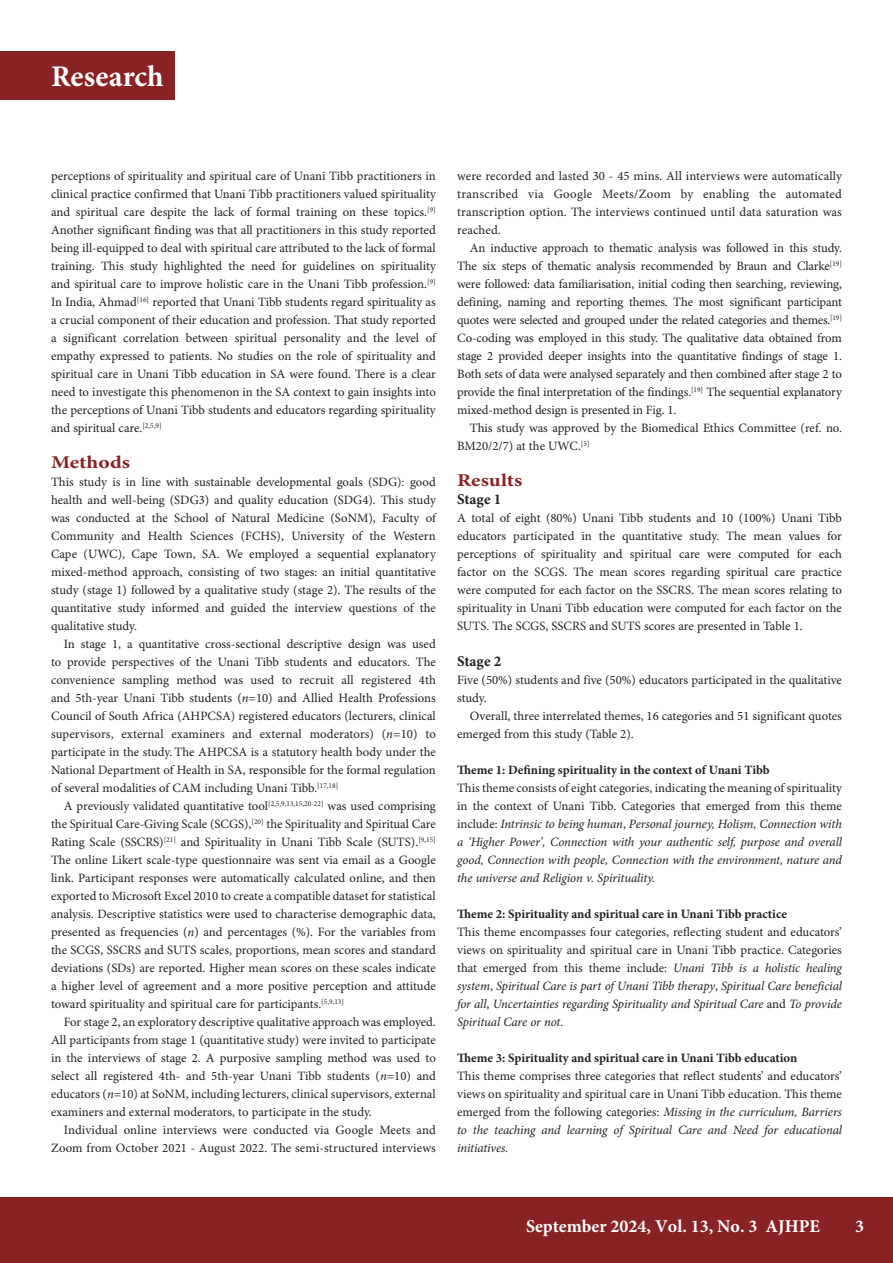
<style>
.page{position:relative;width:893px;height:1263px;background:#fff}
.page>*{position:absolute;margin:0;border:0;box-sizing:border-box;transform-origin:0 0}
.t1{font:700 30px "Minion Pro";color:#fff}
.t2{font:700 18px "Minion Pro";color:#fff}
.B_HEAD{font:700 18px "Minion Pro";color:#892225;scale:1.2 1}
.C_HEAD{font:700 15px "Minion Pro";color:#231f20}
.BODY_TEXT_INDENT{font:12.75px/18px "Minion Pro";color:#231f20;text-align:justify}
.BODY_TEXT_1ST_PARAGRAPH{font:12.75px/18px "Minion Pro";color:#231f20;text-align:justify}
.BODY_TEXT_1ST_PARAGRAPH-2{font:italic 12.75px/18px "Minion Pro";letter-spacing:-.01em;color:#231f20;text-align:justify}
.D_HEAD{font:700 12.75px "Minion Pro";letter-spacing:-.005em;color:#231f20}
.s1{font-style:italic}
.s2{font-style:normal}
</style>
<div class="page">
<div style="left:0;top:1197px;width:893px;height:66px;background:#892225"></div>
<div style="left:0;top:51px;width:174px;height:49px;background:#892225"></div>
<h1 class="t1" style="left:51px;top:56px;width:114px">Research</h1>
<p class="BODY_TEXT_INDENT" style="left:51px;top:167px;width:386px">perceptions of spirituality and spiritual care of Unani Tibb practitioners in clinical practice confirmed that Unani Tibb practitioners valued spirituality and spiritual care despite the lack of formal training on these topics.<sup>[9] </sup>Another significant finding was that all practitioners in this study reported being ill-equipped to deal with spiritual care attributed to the lack of formal training. This study highlighted the need for guidelines on spirituality and spiritual care to improve holistic care in the Unani Tibb profession.<sup>[9] </sup>In India, Ahmad<sup>[16]</sup> reported that Unani Tibb students regard spirituality as a crucial component of their education and profession. That study reported a significant correlation between spiritual personality and the level of empathy expressed to patients. No studies on the role of spirituality and spiritual care in Unani Tibb education in SA were found. There is a clear need to investigate this phenomenon in the SA context to gain insights into the perceptions of Unani Tibb students and educators regarding spirituality and spiritual care.<sup>[2,5,9]</sup></p>
<h2 class="B_HEAD" style="left:51px;top:450px;width:67px">Methods</h2>
<p class="BODY_TEXT_1ST_PARAGRAPH" style="left:51px;top:473px;width:386px">This study is in line with sustainable developmental goals (SDG): good health and well-being (SDG3) and quality education (SDG4). This study was conducted at the School of Natural Medicine (SoNM), Faculty of Community and Health Sciences (FCHS), University of the Western Cape (UWC), Cape Town, SA. We employed a sequential explanatory mixed-method approach, consisting of two stages: an initial quantitative study (stage 1) followed by a qualitative study (stage 2). The results of the quantitative study informed and guided the interview questions of the qualitative study.</p>
<p class="BODY_TEXT_INDENT" style="left:51px;top:635px;width:386px;text-indent:13px">In stage 1, a quantitative cross-sectional descriptive design was used to provide perspectives of the Unani Tibb students and educators. The convenience sampling method was used to recruit all registered 4th and 5th-year Unani Tibb students (<span class="s1">n</span>=10) and Allied Health Professions Council of South Africa (AHPCSA) registered educators (lecturers, clinical supervisors, external examiners and external moderators) (<span class="s1">n</span>=10) to participate in the study. The AHPCSA is a statutory health body under the National Department of Health in SA, responsible for the formal regulation of several modalities of CAM including Unani Tibb.<sup>[17,18]</sup></p>
<p class="BODY_TEXT_INDENT" style="left:51px;top:797px;width:386px;text-indent:13px">A previously validated quantitative tool<sup>[2,5,9,13,15,20-22]</sup> was used comprising the Spiritual Care-Giving Scale (SCGS),<sup>[20]</sup> the Spirituality and Spiritual Care Rating Scale (SSCRS)<sup>[21]</sup> and Spirituality in Unani Tibb Scale (SUTS).<sup>[9,15] </sup>The online Likert scale-type questionnaire was sent via email as a Google link. Participant responses were automatically calculated online, and then exported to Microsoft Excel 2010 to create a compatible dataset for statistical analysis. Descriptive statistics were used to characterise demographic data, presented as frequencies (<span class="s1">n</span>) and percentages (%). For the variables from the SCGS, SSCRS and SUTS scales, proportions, mean scores and standard deviations (SDs) are reported. Higher mean scores on these scales indicate a higher level of agreement and a more positive perception and attitude toward spirituality and spiritual care for participants.<sup>[5,9,13]</sup></p>
<p class="BODY_TEXT_INDENT" style="left:51px;top:1013px;width:386px;text-indent:13px">For stage 2, an exploratory descriptive qualitative approach was employed.<br>All participants from stage 1 (quantitative study) were invited to participate in the interviews of stage 2. A purposive sampling method was used to select all registered 4th- and 5th-year Unani Tibb students (<span class="s1">n</span>=10) and educators (<span class="s1">n</span>=10) at SoNM, including lecturers, clinical supervisors, external examiners and external moderators, to participate in the study.</p>
<p class="BODY_TEXT_INDENT" style="left:51px;top:1121px;width:386px;text-align:right">Individual online interviews were conducted via Google Meets and<br>Zoom from October 2021 - August 2022. The semi-structured interviews</p>
<p class="BODY_TEXT_INDENT" style="left:457px;top:167px;width:386px">were recorded and lasted 30 - 45 mins. All interviews were automatically transcribed via Google Meets/Zoom by enabling the automated transcription option. The interviews continued until data saturation was reached.</p>
<p class="BODY_TEXT_INDENT" style="left:457px;top:239px;width:386px;text-indent:13px">An inductive approach to thematic analysis was followed in this study.<br>The six steps of thematic analysis recommended by Braun and Clarke<sup>[19] </sup>were followed: data familiarisation, initial coding then searching, reviewing, defining, naming and reporting themes. The most significant participant quotes were selected and grouped under the related categories and themes.<sup>[19] </sup>Co-coding was employed in this study. The qualitative data obtained from stage 2 provided deeper insights into the quantitative findings of stage 1.<br>Both sets of data were analysed separately and then combined after stage 2 to provide the final interpretation of the findings.<sup>[19]</sup> The sequential explanatory mixed-method design is presented in Fig. 1.</p>
<p class="BODY_TEXT_INDENT" style="left:457px;top:419px;width:386px;text-indent:13px">This study was approved by the Biomedical Ethics Committee (ref. no.<br>BM20/2/7) at the UWC.<sup>[5]</sup></p>
<h2 class="B_HEAD" style="left:457px;top:468px;width:56px">Results</h2>
<h3 class="C_HEAD" style="left:457px;top:489px;width:46px">Stage 1</h3>
<p class="BODY_TEXT_1ST_PARAGRAPH" style="left:457px;top:509px;width:386px">A total of eight (80%) Unani Tibb students and 10 (100%) Unani Tibb educators participated in the quantitative study. The mean values for perceptions of spirituality and spiritual care were computed for each factor on the SCGS. The mean scores regarding spiritual care practice were computed for each factor on the SSCRS. The mean scores relating to spirituality in Unani Tibb education were computed for each factor on the SUTS. The SCGS, SSCRS and SUTS scores are presented in Table 1.</p>
<h3 class="C_HEAD" style="left:457px;top:651px;width:46px">Stage 2</h3>
<p class="BODY_TEXT_1ST_PARAGRAPH" style="left:457px;top:671px;width:386px">Five (50%) students and five (50%) educators participated in the qualitative study.</p>
<p class="BODY_TEXT_INDENT" style="left:457px;top:707px;width:386px;text-indent:13px">Overall, three interrelated themes, 16 categories and 51 significant quotes emerged from this study (Table 2).</p>
<h4 class="D_HEAD" style="left:457px;top:761px;width:314px">Theme 1: Defining spirituality in the context of Unani Tibb</h4>
<p class="BODY_TEXT_1ST_PARAGRAPH-2" style="left:457px;top:779px;width:386px"><span class="s2">This theme consists of eight categories, indicating the meaning of spirituality in the context of Unani Tibb. Categories that emerged from this theme include:</span> Intrinsic to being human<span class="s2">,</span> Personal journey, Holism, Connection with a ‘Higher Power’, Connection with your authentic self, purpose and overall good, Connection with people, Connection with the environment, nature and the universe and Religion v. Spirituality.</p>
<h4 class="D_HEAD" style="left:457px;top:905px;width:331px">Theme 2: Spirituality and spiritual care in Unani Tibb practice</h4>
<p class="BODY_TEXT_1ST_PARAGRAPH-2" style="left:457px;top:923px;width:386px"><span class="s2">This theme encompasses four categories, reflecting student and educators’ views on spirituality and spiritual care in Unani Tibb practice. Categories that emerged from this theme include:</span> Unani Tibb is a holistic healing system<span class="s2">,</span> Spiritual Care is part of Unani Tibb therapy<span class="s2">,</span> Spiritual Care beneficial for all<span class="s2">,</span> Uncertainties regarding Spirituality and Spiritual Care <span class="s2">and</span> To provide Spiritual Care or not.</p>
<h4 class="D_HEAD" style="left:457px;top:1049px;width:342px">Theme 3: Spirituality and spiritual care in Unani Tibb education</h4>
<p class="BODY_TEXT_1ST_PARAGRAPH" style="left:457px;top:1067px;width:386px">This theme comprises three categories that reflect students’ and educators’ views on spirituality and spiritual care in Unani Tibb education. This theme emerged from the following categories: <span class="s1">Missing in the curriculum, Barriers to the teaching and learning of Spiritual Care and Need for educational initiatives.</span></p>
<h2 class="t2" style="left:526px;top:1213px;width:295px">September 2024, Vol. 13, No. 3 AJHPE</h2>
<h2 class="t2" style="left:855px;top:1213px;width:10px">3</h2>
</div>
